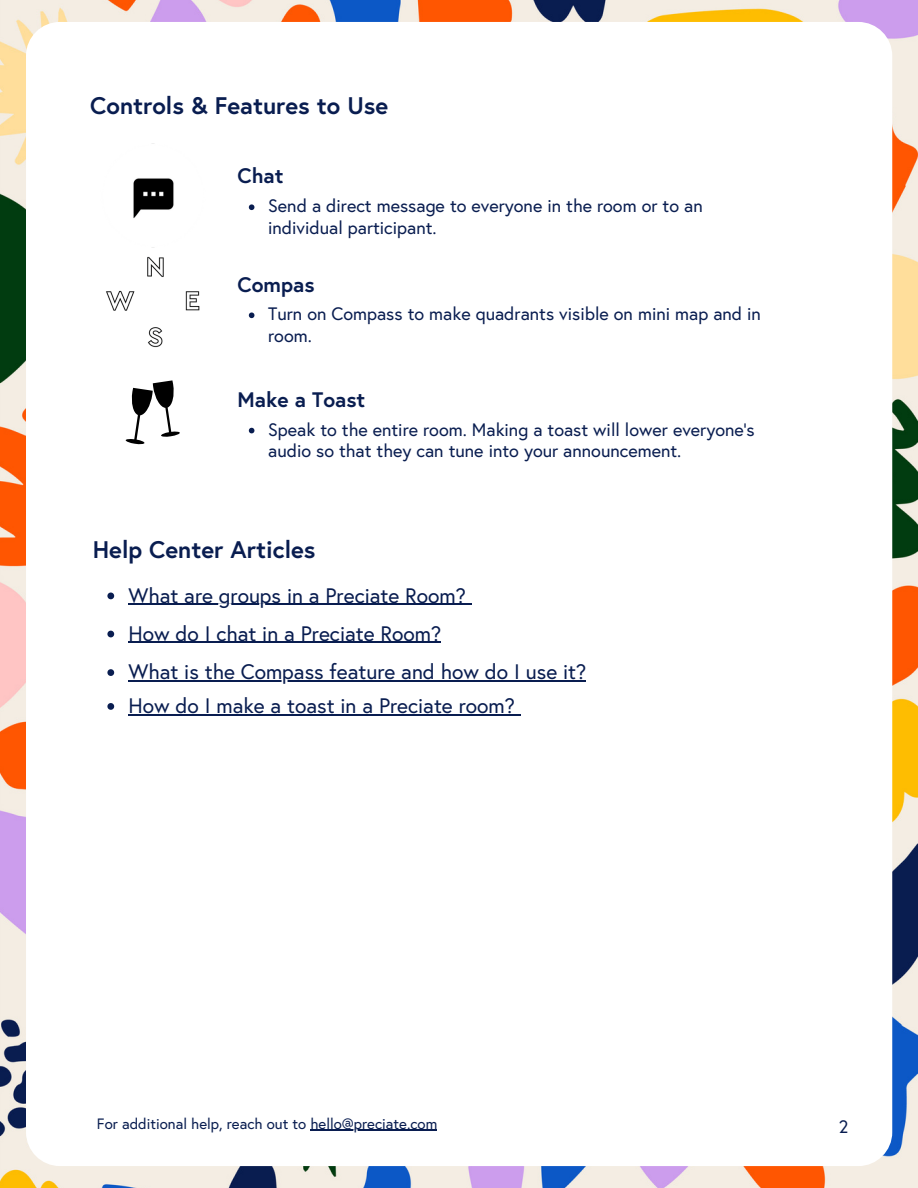
<style>
.page{position:relative;width:918px;height:1188px;background:#fff}
.page>*{position:absolute;margin:0;border:0;box-sizing:border-box;transform-origin:0 0}
.t1{font:700 24px "Europa";color:#091d50}
.t2{font:21px "Europa";color:#091d50}
.t3{font:700 21px "Europa";color:#091d50}
.t4{font:18px/21.3px "Europa";color:#091d50}
.t5{font:15px "Europa";color:#091d50}
</style>
<div class="page">
<img style="left:0;top:0;width:918px;height:1188px">
<div style="left:26px;top:22px;width:866px;height:1144px;background:#fff;border-radius:34px"></div>
<img style="left:133px;top:143px;width:41px;height:75px">
<img style="left:106px;top:247px;width:94px;height:101px">
<svg style="left:107px;top:593px;width:7px;height:6px"></svg>
<hr style="left:128px;top:604px;width:338px;height:1px;background:#091d50">
<svg style="left:107px;top:669px;width:7px;height:7px"></svg>
<hr style="left:128px;top:680px;width:458px;height:2px;background:#091d50">
<svg style="left:107px;top:631px;width:7px;height:6px"></svg>
<hr style="left:128px;top:642px;width:313px;height:1px;background:#091d50">
<svg style="left:107px;top:703px;width:7px;height:7px"></svg>
<hr style="left:128px;top:714px;width:387px;height:1px;background:#091d50">
<svg style="left:249px;top:204px;width:5px;height:6px"></svg>
<svg style="left:249px;top:313px;width:5px;height:5px"></svg>
<svg style="left:126px;top:380px;width:54px;height:65px"></svg>
<svg style="left:249px;top:428px;width:5px;height:5px"></svg>
<hr style="left:311px;top:1130px;width:126px;height:1px;background:#091d50">
<p class="t1" style="left:90px;top:90px;width:299px">Controls &amp; Features to Use</p>
<p class="t3" style="left:238px;top:163px;width:47px">Chat</p>
<p class="t4" style="left:268px;top:195px;width:436px">Send a direct message to everyone in the room or to an individual participant.</p>
<p class="t3" style="left:238px;top:271px;width:78px">Compas</p>
<p class="t4" style="left:268px;top:303px;width:494px">Turn on Compass to make quadrants visible on mini map and in room.</p>
<p class="t3" style="left:238px;top:386px;width:129px">Make a Toast</p>
<p class="t4" style="left:268px;top:419px;width:488px">Speak to the entire room. Making a toast will lower everyone’s audio so that they can tune into your announcement.</p>
<p class="t1" style="left:93px;top:535px;width:224px">Help Center Articles</p>
<p class="t2" style="left:128px;top:582px;width:339px">What are groups in a Preciate Room?</p>
<p class="t2" style="left:128px;top:620px;width:314px">How do I chat in a Preciate Room?</p>
<p class="t2" style="left:128px;top:659px;width:459px">What is the Compass feature and how do I use it?</p>
<p class="t2" style="left:128px;top:692px;width:388px">How do I make a toast in a Preciate room?</p>
<p class="t5" style="left:97px;top:1114px;width:342px">For additional help, reach out to hello@preciate.com</p>
<p class="t4" style="left:839px;top:1116px;width:11px">2</p>
</div>
